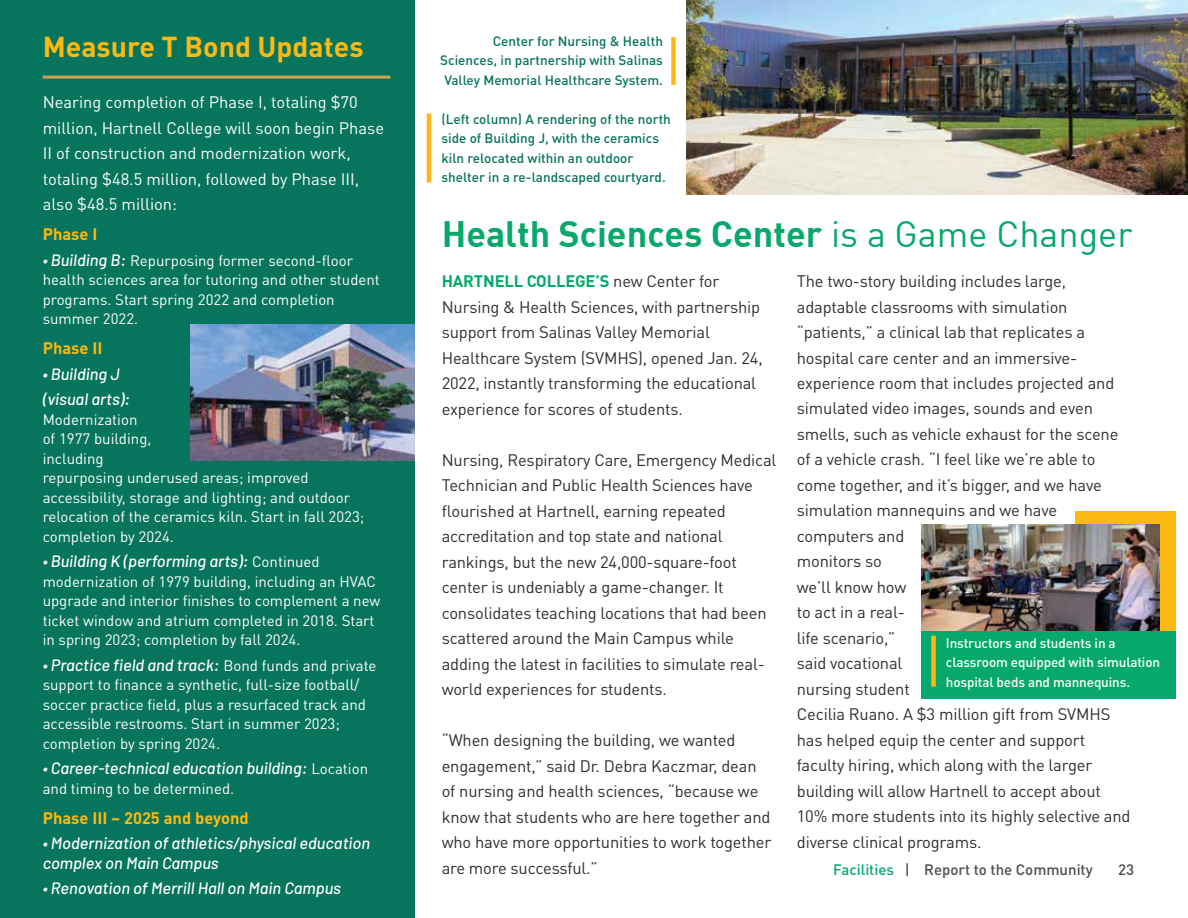
<style>
.page{position:relative;width:1188px;height:918px;background:#fff}
.page>*{position:absolute;margin:0;border:0;box-sizing:border-box;transform-origin:0 0}
.t1{font:36px "DIN Bold";color:#06a86b}
.t2{font:700 28.5px "DIN Pro";color:#fdb913}
.t3{font:16.5px/25.5px "DIN Pro";letter-spacing:-.01em;color:#2e2e32}
.t4{font:italic 500 16.5px/25.5px "Barlow";color:#fff}
.t5{font:16.5px/25.5px "DIN Pro";color:#fff}
.t6{font:700 16.5px "DIN Pro";color:#fdb913}
.t7{font:15px/19.5px "DIN Pro";color:#fff}
.t8{font:500 15px "DIN Pro";color:#4d4d4f}
.t9{font:500 13.5px/19.5px "DIN Pro";color:#07745d;text-align:right}
.t10{font:500 13.5px/19.5px "DIN Pro";letter-spacing:-.01em;color:#fff}
.s1{font-family:"Barlow";font-weight:500;font-style:italic;font-size:16.5px}
.s2{font-family:"DIN Pro";font-weight:400;font-style:normal;font-size:15px}
.s3{font-family:"DIN"}
.s4{font-weight:700;color:#06a86b}
.s5{color:#06a86b}
</style>
<div class="page">
<div style="left:0;top:0;width:415px;height:918px;background:#07745d"></div>
<div style="left:1076px;top:511px;width:100px;height:148px;background:#fdb913"></div>
<hr style="left:43px;top:76px;width:347px;height:3px;background:#caa558">
<div style="left:671px;top:37px;width:5px;height:48px;background:#fdb913"></div>
<hr style="left:427px;top:114px;width:4px;height:69px;background:#fdb913">
<img style="left:191px;top:324px;width:223px;height:136px">
<img style="left:687px;top:0;width:501px;height:194px">
<img style="left:921px;top:525px;width:238px;height:106px">
<div style="left:921px;top:631px;width:255px;height:67px;background:#06a86b"></div>
<div style="left:931px;top:636px;width:5px;height:51px;background:#fdb913"></div>
<h2 class="t2" style="left:43px;top:28px;width:322px">Measure T Bond Updates</h2>
<p class="t5" style="left:43px;top:89px;width:343px">Nearing completion of Phase I, totaling $70 million, Hartnell College will soon begin Phase II of construction and modernization work, totaling $48.5 million, followed by Phase III, also $48.5 million:</p>
<p class="t6" style="left:43px;top:223px;width:56px">Phase I</p>
<p class="t7" style="left:43px;top:250px;width:339px"><span class="s1">• Building B:</span> Repurposing former second-floor health sciences area for tutoring and other student programs. Start spring 2022 and completion summer 2022.</p>
<p class="t6" style="left:43px;top:337px;width:61px">Phase II</p>
<p class="t4" style="left:43px;top:361px;width:89px">• Building J (visual arts):</p>
<p class="t7" style="left:43px;top:409px;width:323px">Modernization<br>of 1977 building,<br>including<br>repurposing underused areas; improved accessibility, storage and lighting; and outdoor relocation of the ceramics kiln. Start in fall 2023; completion by 2024.</p>
<p class="t4" style="left:43px;top:548px;width:279px">• Building K (performing arts): <span class="s2">Continued</span></p>
<p class="t7" style="left:43px;top:571px;width:339px">modernization of 1979 building, including an HVAC upgrade and interior finishes to complement a new ticket window and atrium completed in 2018. Start in spring 2023; completion by fall 2024.</p>
<p class="t4" style="left:43px;top:652px;width:335px">• Practice field and track: <span class="s2">Bond funds and private</span></p>
<p class="t7" style="left:43px;top:675px;width:325px">support to finance a synthetic, full-size football/ soccer practice field, plus a resurfaced track and accessible restrooms. Start in summer 2023; completion by spring 2024.</p>
<p class="t4" style="left:43px;top:755px;width:327px">• Career-technical education building: <span class="s2">Location</span></p>
<p class="t7" style="left:43px;top:778px;width:193px">and timing to be determined.</p>
<p class="t6" style="left:43px;top:807px;width:208px">Phase III – 2025 and beyond</p>
<p class="t4" style="left:43px;top:833px;width:329px;line-height:19.5px">• Modernization of athletics/physical education complex on Main Campus</p>
<p class="t4" style="left:43px;top:875px;width:300px">• Renovation of Merrill Hall on Main Campus</p>
<p class="t9" style="left:440px;top:31px;width:224px">Center for Nursing &amp; Health<br>Sciences, in partnership with Salinas<br>Valley Memorial Healthcare System.</p>
<p class="t9" style="left:441px;top:109px;width:231px;text-align:left">(Left column) A rendering of the north side of Building J, with the ceramics kiln relocated within an outdoor shelter in a re-landscaped courtyard.</p>
<h1 class="t1" style="left:442px;top:210px;width:692px">Health Sciences Center <span class="s3">is a Game Changer</span></h1>
<p class="t3" style="left:442px;top:268px;width:323px"><span class="s4">HARTNELL COLLEGE’S</span> new Center for Nursing &amp; Health Sciences, with partnership support from Salinas Valley Memorial Healthcare System (SVMHS), opened Jan. 24, 2022, instantly transforming the educational experience for scores of students.</p>
<p class="t3" style="left:442px;top:446px;width:336px">Nursing, Respiratory Care, Emergency Medical Technician and Public Health Sciences have flourished at Hartnell, earning repeated accreditation and top state and national rankings, but the new 24,000-square-foot center is undeniably a game-changer. It consolidates teaching locations that had been scattered around the Main Campus while adding the latest in facilities to simulate real&shy;world experiences for students.</p>
<p class="t3" style="left:442px;top:727px;width:331px">“When designing the building, we wanted engagement,” said Dr. Debra Kaczmar, dean of nursing and health sciences, “because we know that students who are here together and who have more opportunities to work together are more successful.”</p>
<p class="t3" style="left:797px;top:268px;width:335px">The two-story building includes large, adaptable classrooms with simulation “patients,” a clinical lab that replicates a hospital care center and an immersive&shy;experience room that includes projected and simulated video images, sounds and even smells, such as vehicle exhaust for the scene of a vehicle crash. “I feel like we’re able to come together, and it’s bigger, and we have simulation mannequins and we have computers and<br>monitors so<br>we’ll know how<br>to act in a real-<br>life scenario,”<br>said vocational<br>nursing student<br>Cecilia Ruano. A $3 million gift from SVMHS has helped equip the center and support faculty hiring, which along with the larger building will allow Hartnell to accept about 10% more students into its highly selective and diverse clinical programs.</p>
<p class="t10" style="left:946px;top:632px;width:216px">Instructors and students in a classroom equipped with simulation hospital beds and mannequins.</p>
<p class="t8" style="left:833px;top:860px;width:261px"><span class="s5">Facilities</span> | Report to the Community</p>
<p class="t8" style="left:1118px;top:860px;width:17px">23</p>
</div>
